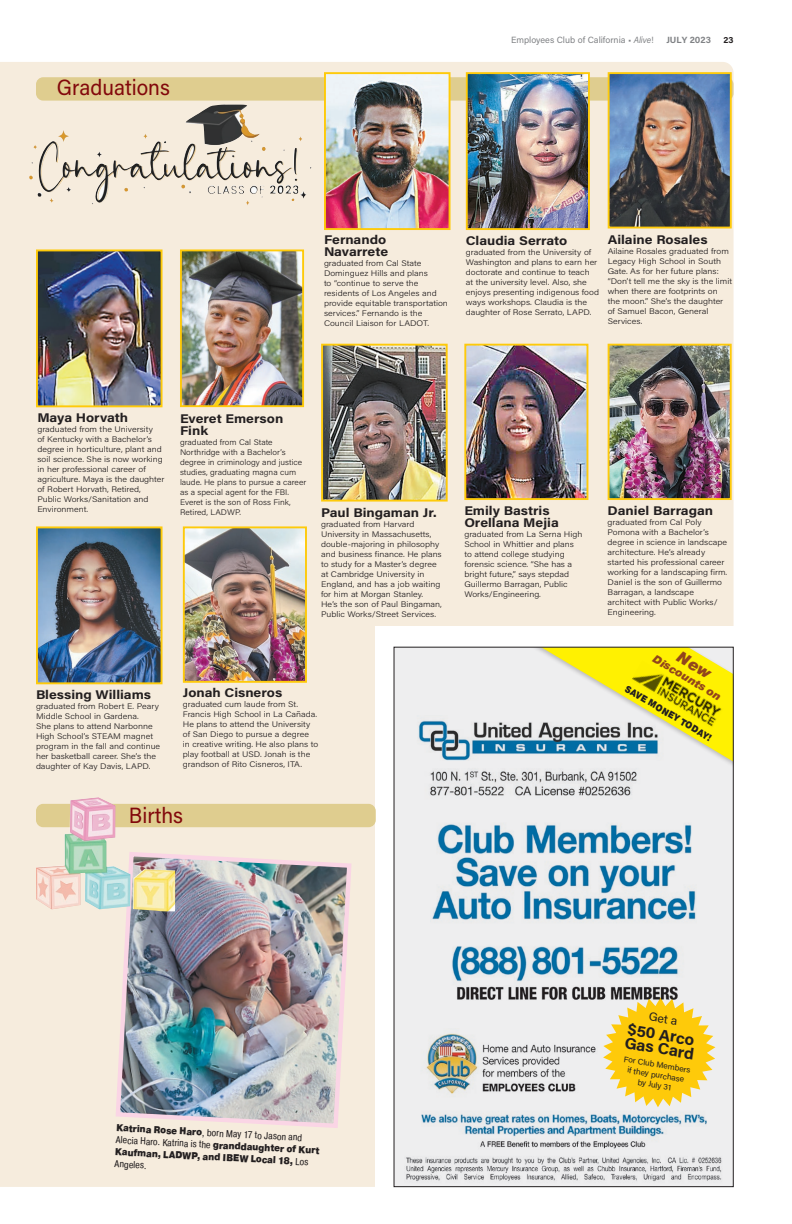
<style>
.page{position:relative;width:792px;height:1224px;background:#fff}
.page>*{position:absolute;margin:0;border:0;box-sizing:border-box;transform-origin:0 0}
.t1{font:22px "Acumin Pro";color:#82080b;scale:.95 1}
.t2{font:700 15.9px "Acumin Pro";color:#231f20;scale:1.04 1}
.Graduates{font:700 12.6px/12px "Acumin Pro";color:#231f20;scale:1.11 1}
._2013_LifesM_Body_Te{font:700 12.6px/12px "Acumin Pro";letter-spacing:-.01em;color:#231f20;scale:1.11 1}
.t3{font:11.9px "Acumin Pro";color:#231f20;scale:1.04 1}
.t4{font:italic 900 11.3px "Pragmatica";color:#92451c}
.Retirements{font:900 10px/12px "Pragmatica Cond";color:#231f20}
.t5{font:900 9.7px "Pragmatica Cond";color:#231f20}
.t6{font:9px "Acumin Pro";color:#808285}
.t7{font:700 9px "Acumin Pro";color:#808285}
.t8{font:700 9px "Acumin Pro";color:#231f20}
.Graduates-2{font:8.1px/10px "Acumin Variable Concept";color:#231f20;scale:1.11 1}
._2013_LifesM_Body_Te-2{font:300 8.1px/10px "Acumin Pro";color:#231f20;scale:1.11 1}
.Graduates-3{font:8.1px/10px "Acumin Variable Concept";color:#231f20;scale:1.06 1}
.t9{font:8.1px/10.1px "Acumin Pro";color:#231f20;text-align:center;scale:1.04 1}
.s1{font-style:italic}
.s2{font-weight:400}
</style>
<div class="page">
<div style="left:0;top:62px;width:734px;height:1125px;background:#f6ecdd"></div>
<div style="left:376px;top:627px;width:371px;height:578px;background:#fff"></div>
<div style="left:36px;top:77px;width:698px;height:24px;background:#dfcd8f;border-radius:7px"></div>
<img style="left:39px;top:252px;width:121px;height:152px">
<div style="left:36px;top:249px;width:127px;height:158px;border:2px solid #feca0a"></div>
<img style="left:327px;top:75px;width:121px;height:152px">
<div style="left:324px;top:72px;width:127px;height:158px;border:2px solid #feca0a"></div>
<img style="left:39px;top:529px;width:121px;height:152px">
<div style="left:36px;top:526px;width:127px;height:158px;border:2px solid #feca0a"></div>
<img style="left:324px;top:347px;width:121px;height:152px">
<div style="left:321px;top:344px;width:127px;height:158px;border:2px solid #feca0a"></div>
<img style="left:183px;top:252px;width:118px;height:152px">
<div style="left:180px;top:249px;width:124px;height:158px;border:2px solid #feca0a"></div>
<img style="left:469px;top:75px;width:118px;height:152px">
<div style="left:466px;top:72px;width:124px;height:158px;border:2px solid #feca0a"></div>
<img style="left:186px;top:529px;width:118px;height:151px">
<div style="left:183px;top:526px;width:124px;height:157px;border:2px solid #feca0a"></div>
<img style="left:611px;top:75px;width:118px;height:151px">
<div style="left:608px;top:72px;width:124px;height:157px;border:2px solid #feca0a"></div>
<img style="left:37px;top:104px;width:266px;height:99px">
<img style="left:611px;top:347px;width:118px;height:150px">
<div style="left:608px;top:344px;width:124px;height:156px;border:2px solid #feca0a"></div>
<img style="left:467px;top:347px;width:118px;height:150px">
<div style="left:464px;top:344px;width:124px;height:156px;border:2px solid #feca0a"></div>
<img style="left:113px;top:850px;width:241px;height:280px">
<div style="left:36px;top:804px;width:340px;height:23px;background:#dfcd8f;border-radius:7px"></div>
<img style="left:36px;top:797px;width:139px;height:114px">
<div style="left:394px;top:647px;width:339px;height:539px;background:#eeeeef"></div>
<img style="left:418px;top:720px;width:90px;height:76px">
<div style="left:508px;top:647px;width:225px;height:159px;background:#231f20;opacity:.25"></div>
<svg style="left:541px;top:582px;width:193px;height:180px"></svg>
<img style="left:631px;top:661px;width:92px;height:68px">
<img style="left:421px;top:1114px;width:285px;height:35px">
<img style="left:426px;top:1033px;width:170px;height:61px">
<img style="left:406px;top:1157px;width:316px;height:25px">
<svg style="left:603px;top:1012px;width:113px;height:95px"></svg>
<img style="left:432px;top:824px;width:264px;height:188px">
<svg style="left:676px;top:650px;width:36px;height:29px"></svg>
<p class="t1" style="left:57px;top:72px;width:121px">Graduations</p>
<p class="t6" style="left:511px;top:33px;width:144px">Employees Club of California • <span class="s1">Alive</span>!</p>
<p class="t7" style="left:666px;top:33px;width:46px">JULY 2023</p>
<p class="t8" style="left:724px;top:33px;width:12px">23</p>
<p class="_2013_LifesM_Body_Te" style="left:324px;top:233px;width:59px">Fernando<br>Navarrete</p>
<p class="_2013_LifesM_Body_Te-2" style="left:324px;top:258px;width:113px">graduated from Cal State<br>Dominguez Hills and plans<br>to “continue to serve the residents of Los Angeles and provide equitable transportation services.” Fernando is the<br>Council Liaison for LADOT.</p>
<p class="Graduates" style="left:466px;top:234px;width:93px">Claudia Serrato</p>
<p class="Graduates-2" style="left:466px;top:246px;width:122px">graduated from the University of<br>Washington and plans to earn her doctorate and continue to teach at the university level. Also, she enjoys presenting indigenous food ways workshops. Claudia is the daughter of Rose Serrato, LAPD.</p>
<p class="Graduates" style="left:608px;top:233px;width:92px">Ailaine Rosales</p>
<p class="Graduates-2" style="left:608px;top:246px;width:114px">Ailaine Rosales graduated from<br>Legacy High School in South<br>Gate. As for her future plans: “Don’t tell me the sky is the limit when there are footprints on<br>the moon.” She’s the daughter of Samuel Bacon, General<br>Services.</p>
<p class="_2013_LifesM_Body_Te" style="left:37px;top:411px;width:83px">Maya Horvath</p>
<p class="_2013_LifesM_Body_Te-2" style="left:37px;top:423px;width:116px">graduated from the University<br>of Kentucky with a Bachelor’s degree in horticulture, plant and soil science. She is now working in her professional career of agriculture. Maya is the daughter of Robert Horvath, Retired,<br>Public Works/Sanitation and<br>Environment.</p>
<p class="Graduates" style="left:180px;top:412px;width:95px">Everet Emerson<br>Fink</p>
<p class="Graduates-3" style="left:180px;top:437px;width:121px">graduated from Cal State<br>Northridge with a Bachelor’s degree in criminology and justice studies, graduating magna cum laude. He plans to pursue a career as a special agent for the FBI.<br>Everet is the son of Ross Fink,<br>Retired, LADWP.</p>
<p class="Graduates" style="left:321px;top:506px;width:105px">Paul Bingaman Jr.</p>
<p class="Graduates-2" style="left:321px;top:519px;width:110px">graduated from Harvard<br>University in Massachusetts, double-majoring in philosophy and business finance. He plans to study for a Master’s degree at Cambridge University in<br>England, and has a job waiting for him at Morgan Stanley.<br>He’s the son of Paul Bingaman,<br>Public Works/Street Services.</p>
<p class="Graduates" style="left:464px;top:504px;width:87px">Emily Bastris<br>Orellana Mejia</p>
<p class="Graduates-2" style="left:464px;top:529px;width:108px">graduated from La Serna High<br>School in Whittier and plans to attend college studying forensic science. “She has a bright future,” says stepdad<br>Guillermo Barragan, Public<br>Works/Engineering.</p>
<p class="Graduates" style="left:36px;top:688px;width:105px">Blessing Williams</p>
<p class="Graduates-2" style="left:36px;top:701px;width:113px">graduated from Robert E. Peary<br>Middle School in Gardena.<br>She plans to attend Narbonne<br>High School’s STEAM magnet program in the fall and continue her basketball career. She’s the daughter of Kay Davis, LAPD.</p>
<p class="Graduates" style="left:183px;top:686px;width:91px">Jonah Cisneros</p>
<p class="Graduates-2" style="left:183px;top:698px;width:123px">graduated cum laude from St.<br>Francis High School in La Cañada.<br>He plans to attend the University of San Diego to pursue a degree<br>in creative writing. He also plans to play football at USD. Jonah is the grandson of Rito Cisneros, ITA.</p>
<p class="t1" style="left:129px;top:800px;width:59px">Births</p>
<p class="Graduates" style="left:608px;top:504px;width:97px">Daniel Barragan</p>
<p class="Graduates-2" style="left:608px;top:517px;width:109px">graduated from Cal Poly<br>Pomona with a Bachelor’s degree in science in landscape architecture. He’s already started his professional career working for a landscaping firm.<br>Daniel is the son of Guillermo<br>Barragan, a landscape architect with Public Works/<br>Engineering.</p>
<p class="t4" style="left:658px;top:651px;width:79px;rotate:31deg">Discounts on</p>
<p class="t5" style="left:629px;top:682px;width:101px;rotate:31deg">SAVE MONEY TODAY!</p>
<p class="Retirements" style="left:117px;top:1122px;width:206px;rotate:3deg">Katrina Rose Haro<span class="s2">, born May 17 to Jason and Alecia Haro. Katrina is the</span> granddaughter of Kurt Kaufman, LADWP, and IBEW Local 18, <span class="s2">Los Angeles.</span></p>
<p class="t3" style="left:651px;top:1008px;width:29px;rotate:10deg">Get a</p>
<p class="t2" style="left:630px;top:1018px;width:66px;rotate:10deg">$50 Arco</p>
<p class="t2" style="left:627px;top:1031px;width:69px;rotate:10deg">Gas Card</p>
<p class="t9" style="left:625px;top:1053px;width:66px;rotate:10deg">For Club Members if they purchase by July 31</p>
</div>
